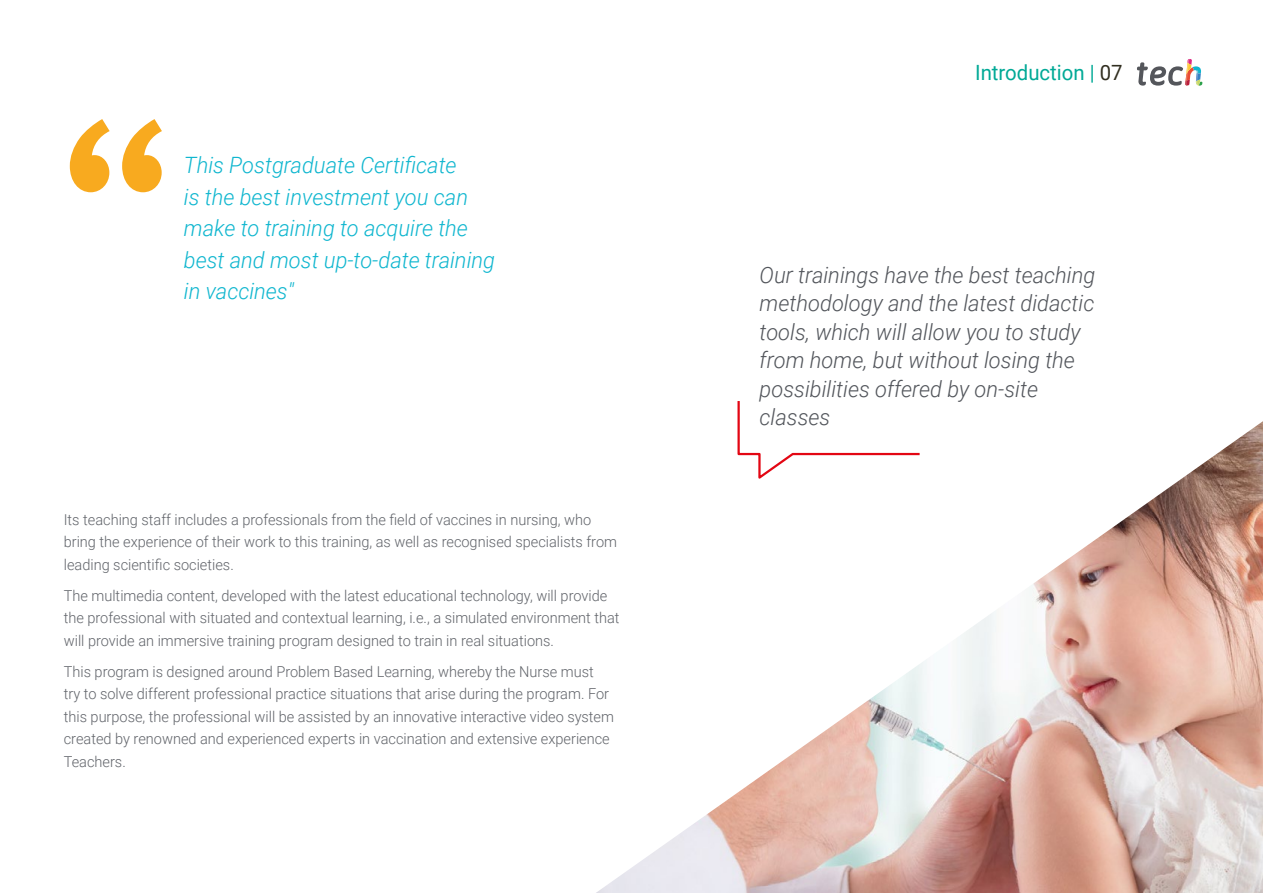
<style>
.page{position:relative;width:1263px;height:893px;background:#fff}
.page>*{position:absolute;margin:0;border:0;box-sizing:border-box;transform-origin:0 0}
.t1{font:italic 300 22.5px/28.5px "Roboto";color:#52555b}
.t2{font:italic 300 22.5px/31.5px "Roboto";color:#0fb6cf}
.t3{font:21px "Roboto";color:#00a996}
.t4{font:300 15px/22.5px "Roboto";color:#61646a}
.s1{color:#312e20}
</style>
<div class="page">
<svg style="left:70px;top:119px;width:92px;height:73px"></svg>
<img style="left:596px;top:421px;width:667px;height:472px">
<svg style="left:736px;top:401px;width:186px;height:81px"></svg>
<svg style="left:1137px;top:59px;width:65px;height:27px"></svg>
<h1 class="t2" style="left:184px;top:149px;width:313px">This Postgraduate Certificate<br>is the best investment you can make to training to acquire the best and most up-to-date training in vaccines"</h1>
<p class="t4" style="left:64px;top:508px;width:555px">Its teaching staff includes a professionals from the field of vaccines in nursing, who bring the experience of their work to this training, as well as recognised specialists from leading scientific societies.</p>
<p class="t4" style="left:64px;top:584px;width:557px">The multimedia content, developed with the latest educational technology, will provide the professional with situated and contextual learning, i.e., a simulated environment that will provide an immersive training program designed to train in real situations.</p>
<p class="t4" style="left:64px;top:660px;width:552px">This program is designed around Problem Based Learning, whereby the Nurse must try to solve different professional practice situations that arise during the program. For this purpose, the professional will be assisted by an innovative interactive video system created by renowned and experienced experts in vaccination and extensive experience Teachers.</p>
<h2 class="t3" style="left:975px;top:57px;width:149px">Introduction | <span class="s1">07</span></h2>
<h1 class="t1" style="left:760px;top:260px;width:337px">Our trainings have the best teaching methodology and the latest didactic tools, which will allow you to study from home, but without losing the possibilities offered by on-site classes</h1>
</div>
